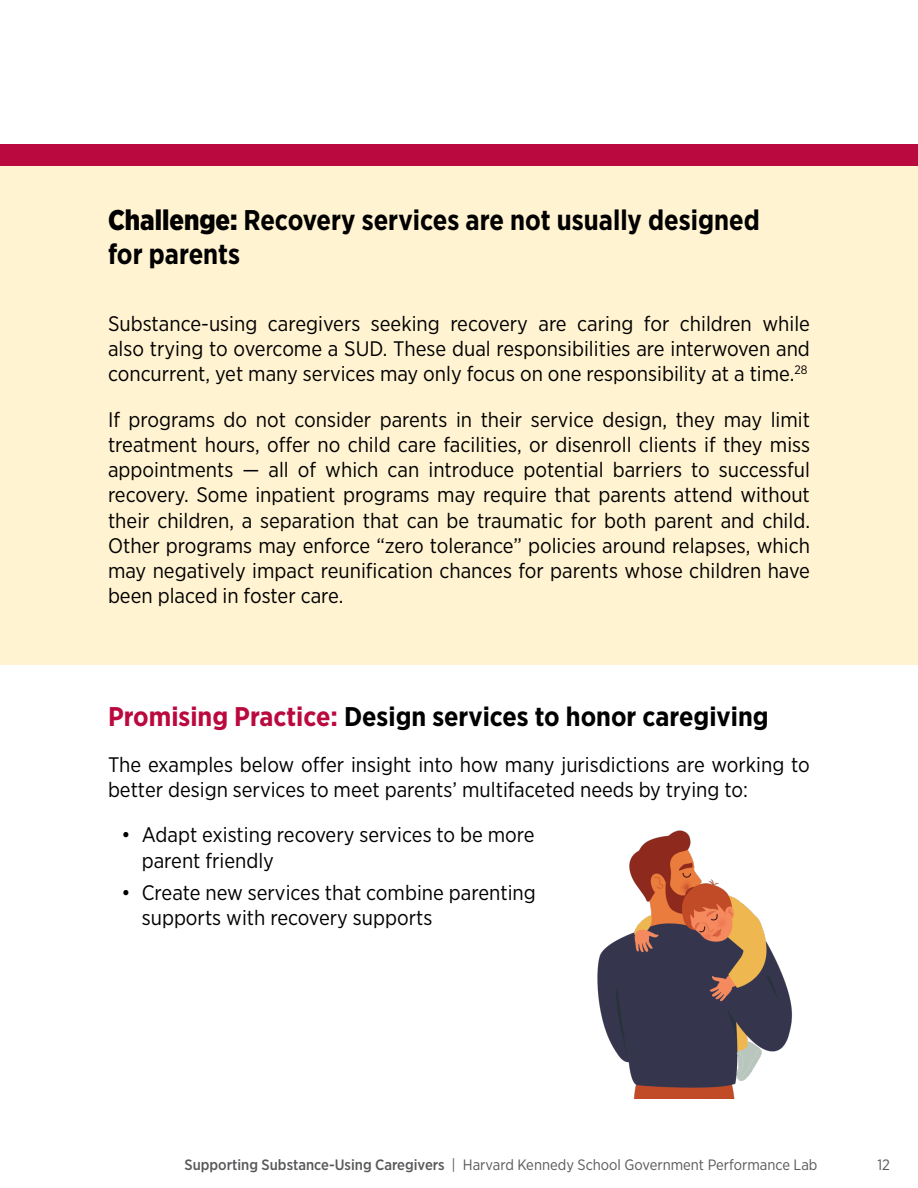
<style>
.page{position:relative;width:918px;height:1188px;background:#fff}
.page>*{position:absolute;margin:0;border:0;box-sizing:border-box;transform-origin:0 0}
.Challenge_title{font:700 28.5px/34.2px "Gotham Narrow";color:#000;scale:.96 1}
.Solutions_title_big{font:700 27px "Gotham Narrow";color:#000}
.Challenge_subcopy{font:21px/25.2px "Gotham Narrow";color:#000}
.t1{font:15px "Gotham Narrow";color:#58595b}
.s1{font-weight:900}
.s2{color:#ba093e}
.s3{font-weight:500}
</style>
<div class="page">
<div style="left:0;top:166px;width:918px;height:499px;background:#fff3d1"></div>
<div style="left:0;top:144px;width:918px;height:22px;background:#ba093e"></div>
<img style="left:597px;top:830px;width:195px;height:269px">
<h2 class="Challenge_title" style="left:108px;top:202px;width:680px"><span class="s1">Challenge:</span> Recovery services are not usually designed for parents</h2>
<h2 class="Challenge_subcopy" style="left:108px;top:311px;width:704px;text-align:justify">Substance-using caregivers seeking recovery are caring for children while also trying to overcome a SUD. These dual responsibilities are interwoven and concurrent, yet many services may only focus on one responsibility at a time.<sup>28</sup></h2>
<h2 class="Challenge_subcopy" style="left:108px;top:406px;width:704px;text-align:justify">If programs do not consider parents in their service design, they may limit treatment hours, offer no child care facilities, or disenroll clients if they miss appointments — all of which can introduce potential barriers to successful recovery. Some inpatient programs may require that parents attend without their children, a separation that can be traumatic for both parent and child.<br>Other programs may enforce “zero tolerance” policies around relapses, which may negatively impact reunification chances for parents whose children have been placed in foster care.</h2>
<h2 class="Solutions_title_big" style="left:108px;top:699px;width:662px"><span class="s2">Promising Practice:</span> Design services to honor caregiving</h2>
<h2 class="Challenge_subcopy" style="left:108px;top:751px;width:703px">The examples below offer insight into how many jurisdictions are working to better design services to meet parents’ multifaceted needs by trying to:</h2>
<p class="Challenge_subcopy" style="left:142px;top:822px;width:394px;text-indent:-20px">• Adapt existing recovery services to be more parent friendly</p>
<p class="Challenge_subcopy" style="left:142px;top:879px;width:396px;text-indent:-20px">• Create new services that combine parenting supports with recovery supports</p>
<p class="t1" style="left:184px;top:1155px;width:635px"><span class="s3">Supporting Substance-Using Caregivers</span> | Harvard Kennedy School Government Performance Lab</p>
<p class="t1" style="left:878px;top:1155px;width:14px">12</p>
</div>
